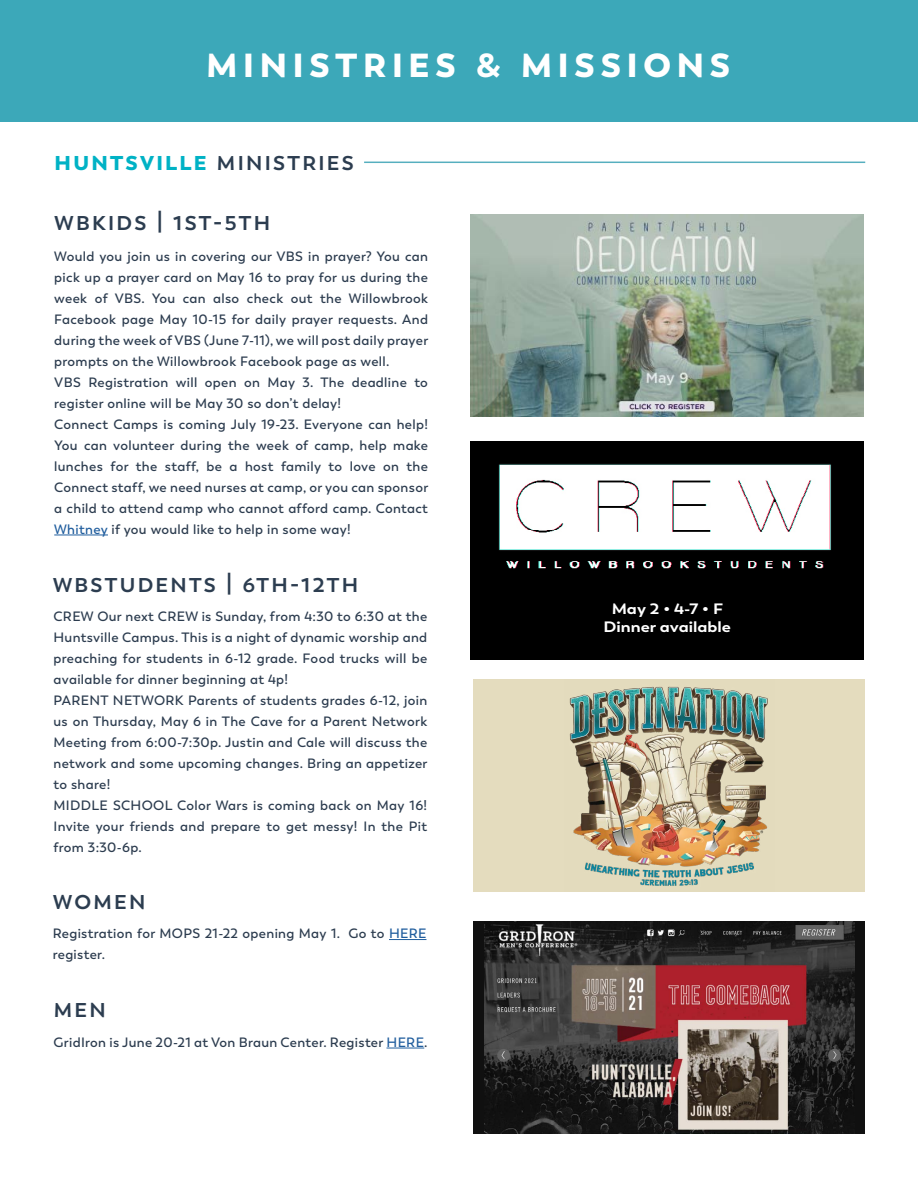
<style>
.page{position:relative;width:918px;height:1188px;background:#fff}
.page>*{position:absolute;margin:0;border:0;box-sizing:border-box;transform-origin:0 0}
.t1{font:700 45px "Trenda";letter-spacing:.1em;color:#fff}
.t2{font:600 27px "Trenda";letter-spacing:.06em;color:#2c3d50}
.t3{font:700 27px "Trenda";letter-spacing:.06em;color:#00b2c5}
.t4{font:700 15px/18px "Trenda";letter-spacing:-.005em;color:#fff;text-align:center;scale:1.13 1}
.t5{font:600 13.5px/21px "Trenda";letter-spacing:.025em;color:#2c3c4f}
.s1{font-weight:600;color:#2c3d50}
.s2{color:#215e9e}
</style>
<div class="page">
<div style="left:0;top:0;width:918px;height:122px;background:#3ca8b9"></div>
<hr style="left:54px;top:535px;width:54px;height:1px;background:#215e9e">
<hr style="left:386px;top:1048px;width:38px;height:1px;background:#215e9e">
<hr style="left:364px;top:162px;width:501px;height:1px;background:#56afbf">
<img style="left:471px;top:214px;width:393px;height:203px">
<div style="left:471px;top:441px;width:393px;height:219px;background:#000"></div>
<img style="left:498px;top:464px;width:333px;height:105px">
<div style="left:474px;top:679px;width:391px;height:213px;background:#e4dcbe"></div>
<img style="left:569px;top:686px;width:199px;height:200px">
<div style="left:474px;top:921px;width:391px;height:213px;background:#101010"></div>
<img style="left:484px;top:921px;width:371px;height:213px">
<hr style="left:389px;top:939px;width:37px;height:1px;background:#215e9e">
<h1 class="t1" style="left:206px;top:34px;width:527px">ministries &amp; missions</h1>
<h2 class="t3" style="left:54px;top:144px;width:301px">huntsville <span class="s1">ministries</span></h2>
<h2 class="t2" style="left:54px;top:205px;width:218px">wbkids | 1st-5th</h2>
<p class="t5" style="left:54px;top:246px;width:376px">Would you join us in covering our VBS in prayer? You can pick up a prayer card on May 16 to pray for us during the week of VBS. You can also check out the Willowbrook Facebook page May 10-15 for daily prayer requests. And during the week of VBS (June 7-11), we will post daily prayer prompts on the Willowbrook Facebook page as well.<br>VBS Registration will open on May 3. The deadline to register online will be May 30 so don’t delay!<br>Connect Camps is coming July 19-23. Everyone can help!<br>You can volunteer during the week of camp, help make lunches for the staff, be a host family to love on the Connect staff, we need nurses at camp, or you can sponsor a child to attend camp who cannot afford camp. Contact <span class="s2">Whitney</span> if you would like to help in some way!</p>
<h2 class="t2" style="left:53px;top:566px;width:307px">wbstudents | 6th-12th</h2>
<p class="t5" style="left:54px;top:606px;width:376px">CREW Our next CREW is Sunday, from 4:30 to 6:30 at the Huntsville Campus. This is a night of dynamic worship and preaching for students in 6-12 grade. Food trucks will be available for dinner beginning at 4p!<br>PARENT NETWORK Parents of students grades 6-12, join us on Thursday, May 6 in The Cave for a Parent Network Meeting from 6:00-7:30p. Justin and Cale will discuss the network and some upcoming changes. Bring an appetizer to share!<br>MIDDLE SCHOOL Color Wars is coming back on May 16!<br>Invite your friends and prepare to get messy! In the Pit from 3:30-6p.</p>
<h2 class="t2" style="left:53px;top:883px;width:95px">women</h2>
<p class="t5" style="left:53px;top:923px;width:375px">Registration for MOPS 21-22 opening May 1. Go to <span class="s2">HERE </span>register.</p>
<h2 class="t2" style="left:54px;top:992px;width:54px">men</h2>
<p class="t5" style="left:54px;top:1032px;width:376px">GridIron is June 20-21 at Von Braun Center. Register <span class="s2">HERE</span>.</p>
<p class="t4" style="left:604px;top:600px;width:114px">May 2 • 4-7 • F<br>Dinner available</p>
</div>
